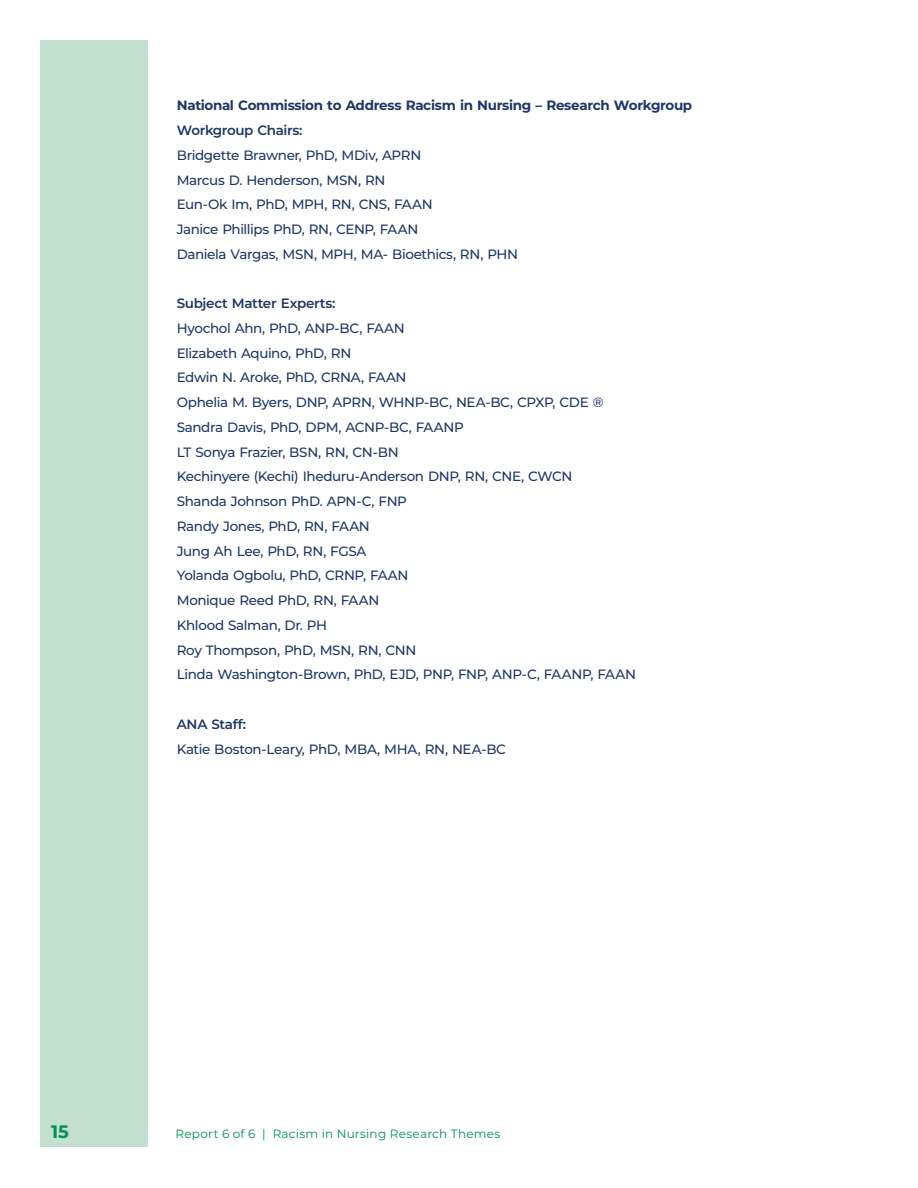
<style>
.page{position:relative;width:918px;height:1188px;background:#fff}
.page>*{position:absolute;margin:0;border:0;box-sizing:border-box;transform-origin:0 0}
.t1{font:700 18px "Montserrat";color:#009052}
.t2{font:500 13.5px/24.8px "Montserrat";letter-spacing:-.03em;color:#1f3764}
.t3{font:700 13.5px "Montserrat";letter-spacing:-.025em;color:#1f3764}
.t4{font:600 13.5px "Montserrat";letter-spacing:-.025em;color:#1f3764}
.t5{font:12px "Montserrat";letter-spacing:.02em;color:#009052}
</style>
<div class="page">
<div style="left:40px;top:40px;width:108px;height:1108px;background:#c3dfd0"></div>
<p class="t3" style="left:177px;top:96px;width:517px">National Commission to Address Racism in Nursing – Research Workgroup</p>
<p class="t4" style="left:177px;top:121px;width:127px">Workgroup Chairs:</p>
<p class="t2" style="left:177px;top:142px;width:343px">Bridgette Brawner, PhD, MDiv, APRN<br>Marcus D. Henderson, MSN, RN<br>Eun-Ok Im, PhD, MPH, RN, CNS, FAAN<br>Janice Phillips PhD, RN, CENP, FAAN<br>Daniela Vargas, MSN, MPH, MA- Bioethics, RN, PHN</p>
<p class="t4" style="left:177px;top:294px;width:160px">Subject Matter Experts:</p>
<p class="t2" style="left:177px;top:315px;width:461px">Hyochol Ahn, PhD, ANP-BC, FAAN<br>Elizabeth Aquino, PhD, RN<br>Edwin N. Aroke, PhD, CRNA, FAAN<br>Ophelia M. Byers, DNP, APRN, WHNP-BC, NEA-BC, CPXP, CDE ® Sandra Davis, PhD, DPM, ACNP-BC, FAANP<br>LT Sonya Frazier, BSN, RN, CN-BN<br>Kechinyere (Kechi) Iheduru-Anderson DNP, RN, CNE, CWCN<br>Shanda Johnson PhD. APN-C, FNP<br>Randy Jones, PhD, RN, FAAN<br>Jung Ah Lee, PhD, RN, FGSA<br>Yolanda Ogbolu, PhD, CRNP, FAAN<br>Monique Reed PhD, RN, FAAN<br>Khlood Salman, Dr. PH<br>Roy Thompson, PhD, MSN, RN, CNN<br>Linda Washington-Brown, PhD, EJD, PNP, FNP, ANP-C, FAANP, FAAN</p>
<p class="t4" style="left:177px;top:715px;width:71px">ANA Staff:</p>
<p class="t2" style="left:177px;top:736px;width:331px">Katie Boston-Leary, PhD, MBA, MHA, RN, NEA-BC</p>
<h1 class="t1" style="left:51px;top:1119px;width:19px">15</h1>
<p class="t5" style="left:176px;top:1126px;width:326px">Report 6 of 6 | Racism in Nursing Research Themes</p>
</div>
